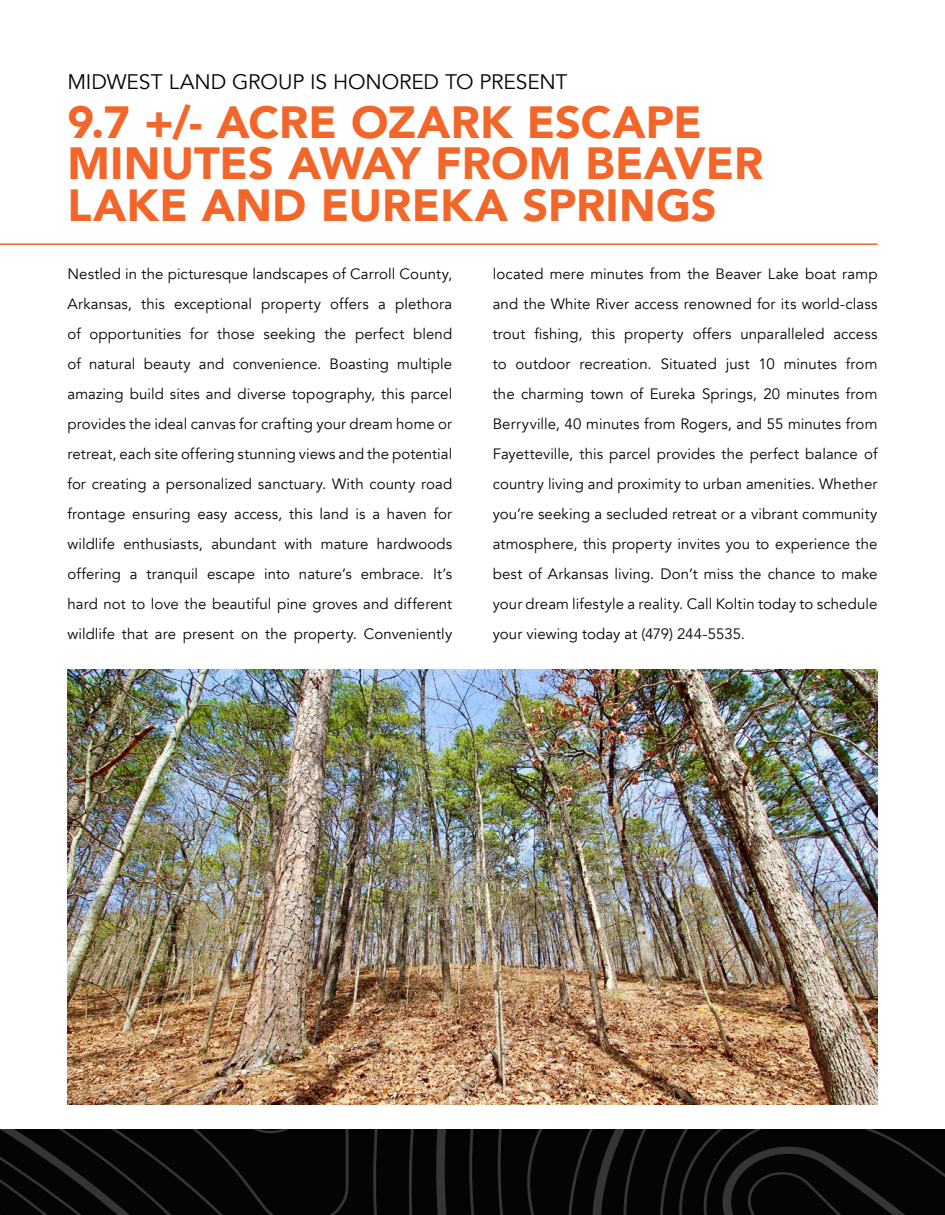
<style>
.page{position:relative;width:945px;height:1215px;background:#fff}
.page>*{position:absolute;margin:0;border:0;box-sizing:border-box;transform-origin:0 0}
.t1{font:900 45px/41.5px "Avenir";letter-spacing:.005em;color:#f2662a}
.t2{font:21px "Avenir";letter-spacing:-.005em;color:#040503}
.t3{font:15px/30px "Avenir";letter-spacing:.005em;color:#040503;text-align:justify}
</style>
<div class="page">
<hr style="left:0;top:243px;width:878px;height:2px;background:#f2662a">
<svg style="left:0;top:1130px;width:945px;height:85px"></svg>
<img style="left:68px;top:669px;width:810px;height:435px">
<p class="t2" style="left:68px;top:69px;width:502px">MIDWEST LAND GROUP IS HONORED TO PRESENT</p>
<p class="t1" style="left:68px;top:100px;width:697px">9.7 +/- ACRE OZARK ESCAPE<br>MINUTES AWAY FROM BEAVER<br>LAKE AND EUREKA SPRINGS</p>
<p class="t3" style="left:68px;top:259px;width:386px">Nestled in the picturesque landscapes of Carroll County, Arkansas, this exceptional property offers a plethora of opportunities for those seeking the perfect blend of natural beauty and convenience. Boasting multiple amazing build sites and diverse topography, this parcel provides the ideal canvas for crafting your dream home or retreat, each site offering stunning views and the potential for creating a personalized sanctuary. With county road frontage ensuring easy access, this land is a haven for wildlife enthusiasts, abundant with mature hardwoods offering a tranquil escape into nature’s embrace. It’s hard not to love the beautiful pine groves and different wildlife that are present on the property. Conveniently</p>
<p class="t3" style="left:493px;top:259px;width:386px">located mere minutes from the Beaver Lake boat ramp and the White River access renowned for its world-class trout fishing, this property offers unparalleled access to outdoor recreation. Situated just 10 minutes from the charming town of Eureka Springs, 20 minutes from Berryville, 40 minutes from Rogers, and 55 minutes from Fayetteville, this parcel provides the perfect balance of country living and proximity to urban amenities. Whether you’re seeking a secluded retreat or a vibrant community atmosphere, this property invites you to experience the best of Arkansas living. Don’t miss the chance to make your dream lifestyle a reality. Call Koltin today to schedule your viewing today at (479) 244-5535.</p>
</div>
